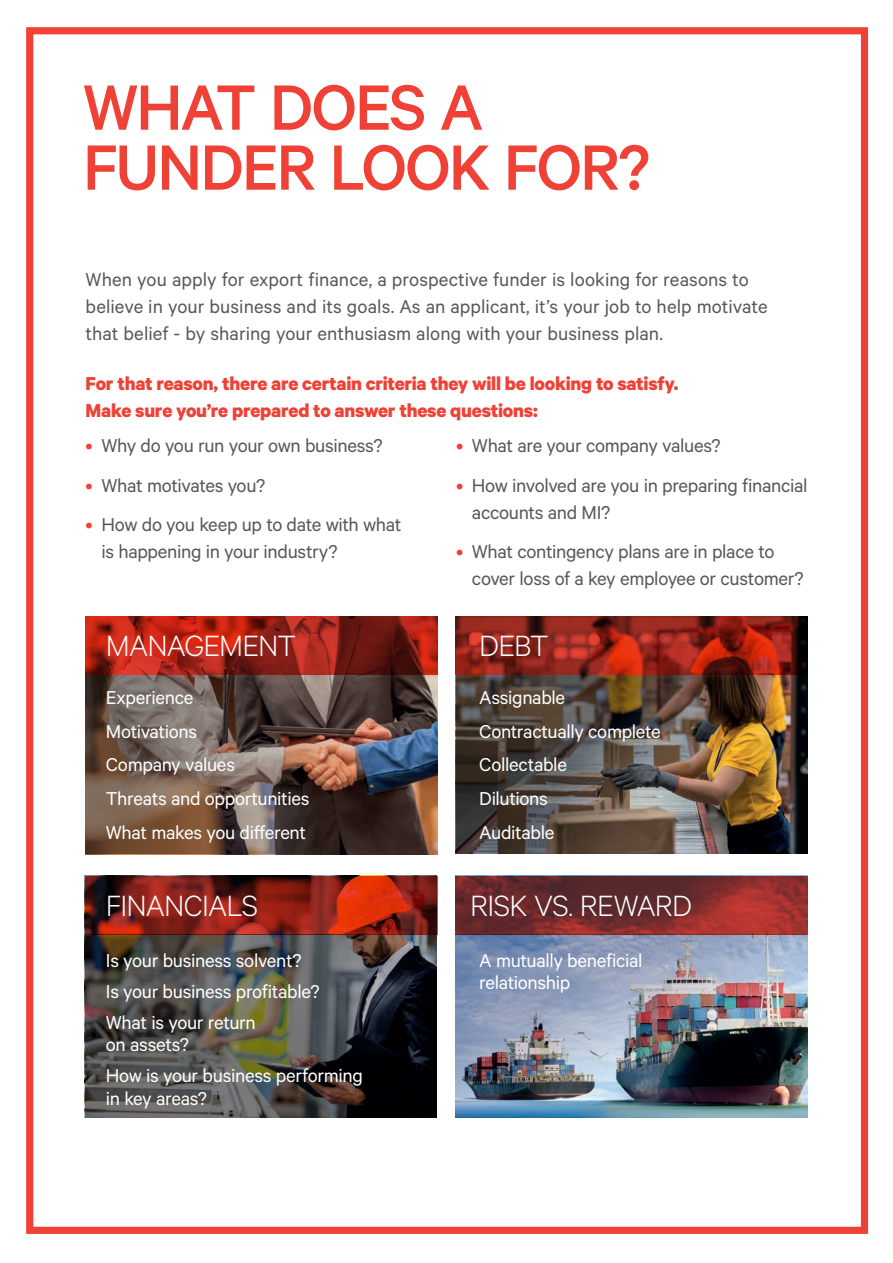
<style>
.page{position:relative;width:893px;height:1263px;background:#fff}
.page>*{position:absolute;margin:0;border:0;box-sizing:border-box;transform-origin:0 0}
.t1{font:500 72px/60px "Calibre";letter-spacing:-.035em;color:#ef4135}
.t2{font:300 33px "Calibre";letter-spacing:-.025em;color:#fff}
.t3{font:21px/22.5px "Calibre";letter-spacing:-.015em;color:#fff}
.t4{font:21px/27px "Calibre";letter-spacing:-.015em;color:#57585a}
.t5{font:21px/27px "Calibre";letter-spacing:.005em;color:#57585a}
.t6{font:700 21px/27px "Calibre";letter-spacing:-.01em;color:#ef4135}
.s1{color:#ef4135}
</style>
<div class="page">
<div style="left:26px;top:27px;width:842px;height:1207px;border:7px solid #ef4135"></div>
<img style="left:85px;top:675px;width:352px;height:179px">
<img style="left:455px;top:934px;width:352px;height:183px">
<img style="left:85px;top:934px;width:352px;height:183px">
<svg style="left:85px;top:675px;width:281px;height:178px;background:#695449"></svg>
<img style="left:456px;top:675px;width:352px;height:178px">
<svg style="left:85px;top:616px;width:352px;height:59px;background:#9d2116"></svg>
<svg style="left:85px;top:876px;width:352px;height:58px;background:#872014"></svg>
<svg style="left:455px;top:616px;width:352px;height:59px;background:#8f2217"></svg>
<svg style="left:455px;top:876px;width:352px;height:58px;background:#792c2c"></svg>
<p class="t1" style="left:83px;top:75px;width:569px">WHAT DOES A<br>FUNDER LOOK FOR?</p>
<p class="t5" style="left:86px;top:265px;width:684px">When you apply for export finance, a prospective funder is looking for reasons to believe in your business and its goals. As an applicant, it’s your job to help motivate that belief - by sharing your enthusiasm along with your business plan.</p>
<p class="t6" style="left:86px;top:369px;width:594px">For that reason, there are certain criteria they will be looking to satisfy.<br>Make sure you’re prepared to answer these questions:</p>
<p class="t4" style="left:86px;top:431px;width:298px"><span class="s1">•</span> Why do you run your own business?</p>
<p class="t4" style="left:86px;top:471px;width:181px"><span class="s1">•</span> What motivates you?</p>
<p class="t4" style="left:101px;top:510px;width:302px;text-indent:-16px"><span class="s1">•</span> How do you keep up to date with what is happening in your industry?</p>
<p class="t2" style="left:106px;top:627px;width:192px">MANAGEMENT</p>
<p class="t3" style="left:106px;top:685px;width:89px">Experience</p>
<p class="t3" style="left:106px;top:719px;width:93px">Motivations</p>
<p class="t3" style="left:106px;top:753px;width:131px">Company values</p>
<p class="t3" style="left:106px;top:786px;width:205px">Threats and opportunities</p>
<p class="t3" style="left:106px;top:820px;width:202px">What makes you different</p>
<p class="t2" style="left:106px;top:886px;width:154px">FINANCIALS</p>
<p class="t3" style="left:106px;top:948px;width:197px">Is your business solvent?</p>
<p class="t3" style="left:106px;top:979px;width:215px">Is your business profitable?</p>
<p class="t3" style="left:106px;top:1010px;width:151px">What is your return on assets?</p>
<p class="t3" style="left:106px;top:1063px;width:258px">How is your business performing in key areas?</p>
<p class="t4" style="left:456px;top:431px;width:266px"><span class="s1">•</span> What are your company values?</p>
<p class="t4" style="left:472px;top:471px;width:337px;text-indent:-16px"><span class="s1">•</span> How involved are you in preparing financial accounts and MI?</p>
<p class="t4" style="left:472px;top:537px;width:333px;text-indent:-16px"><span class="s1">•</span> What contingency plans are in place to cover loss of a key employee or customer?</p>
<p class="t2" style="left:479px;top:627px;width:71px">DEBT</p>
<p class="t3" style="left:479px;top:685px;width:87px">Assignable</p>
<p class="t3" style="left:479px;top:719px;width:183px">Contractually complete</p>
<p class="t3" style="left:479px;top:753px;width:89px">Collectable</p>
<p class="t3" style="left:479px;top:786px;width:70px">Dilutions</p>
<p class="t3" style="left:479px;top:820px;width:77px">Auditable</p>
<p class="t2" style="left:470px;top:886px;width:223px">RISK VS. REWARD</p>
<p class="t3" style="left:479px;top:948px;width:165px">A mutually beneficial relationship</p>
</div>
